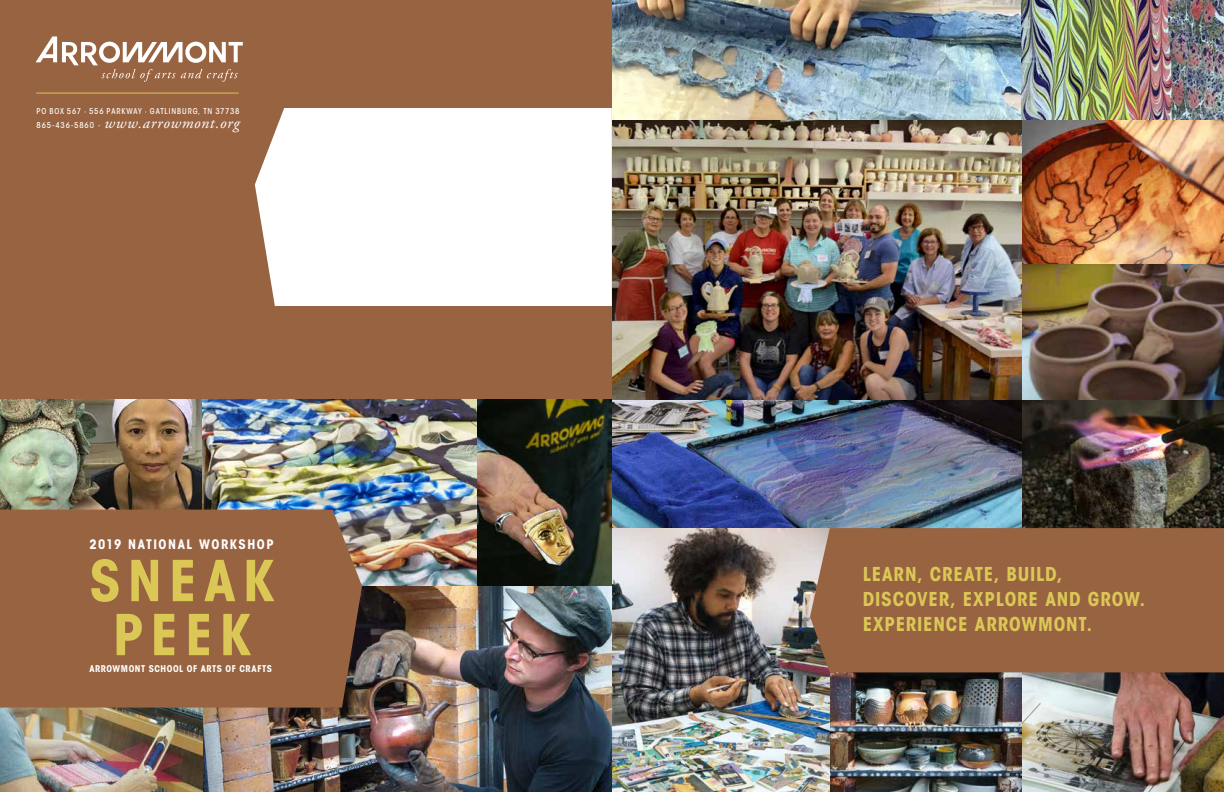
<style>
.page{position:relative;width:1224px;height:792px;background:#fff}
.page>*{position:absolute;margin:0;border:0;box-sizing:border-box;transform-origin:0 0}
.t1{font:700 condensed 55.9px/54px "ITC Avant Garde Std";letter-spacing:.125em;color:#dbc756;text-align:center}
.t2{font:700 condensed 19px/25px "ITC Avant Garde Std";letter-spacing:.045em;color:#dbc756}
.t3{font:italic 16px "Adobe Garamond Pro";letter-spacing:.045em;color:#fff}
.t4{font:700 condensed 13px "ITC Avant Garde Std";letter-spacing:.12em;color:#fff}
.t5{font:700 condensed 9.2px "ITC Avant Garde Std";letter-spacing:.06em;color:#fff}
.t6{font:500 condensed 8px "ITC Avant Garde Std";letter-spacing:.11em;color:#fff}
.s1{font-family:"ITC Avant Garde Std";font-weight:500;font-style:normal;font-stretch:condensed;font-size:8px}
.s2{font-family:"ITC Avant Garde Std";font-weight:500;font-style:normal;font-stretch:condensed;font-size:9px}
</style>
<div class="page">
<div style="left:0;top:0;width:612px;height:400px;background:#986341"></div>
<svg style="left:36px;top:36px;width:207px;height:46px"></svg>
<hr style="left:36px;top:93px;width:203px;height:1px;background:#dbc756">
<img style="left:203px;top:586px;width:409px;height:206px">
<img style="left:612px;top:400px;width:612px;height:128px">
<img style="left:0;top:708px;width:203px;height:84px">
<img style="left:0;top:400px;width:203px;height:110px">
<img style="left:612px;top:0;width:409px;height:120px">
<img style="left:1022px;top:120px;width:202px;height:280px">
<img style="left:1022px;top:672px;width:202px;height:120px">
<img style="left:1021px;top:0;width:203px;height:120px">
<img style="left:612px;top:528px;width:218px;height:264px">
<img style="left:830px;top:672px;width:192px;height:120px">
<img style="left:612px;top:120px;width:410px;height:280px">
<div style="left:810px;top:528px;width:414px;height:144px;background:#986341"></div>
<div style="left:255px;top:108px;width:357px;height:198px;background:#fff"></div>
<img style="left:203px;top:400px;width:409px;height:186px">
<div style="left:0;top:510px;width:362px;height:198px;background:#986341"></div>
<p class="t6" style="left:37px;top:106px;width:204px">PO BOX 567 · 556 PARKWAY · GATLINBURG, TN 37738</p>
<p class="t3" style="left:37px;top:113px;width:204px"><span class="s1">865-436-5860</span> <span class="s2">·</span> www.arrowmont.org</p>
<p class="t4" style="left:89px;top:536px;width:186px">2019 NATIONAL WORKSHOP</p>
<h1 class="t1" style="left:89px;top:553px;width:186px">SNEAK<br>PEEK</h1>
<p class="t5" style="left:89px;top:663px;width:184px">ARROWMONT SCHOOL OF ARTS OF CRAFTS</p>
<p class="t2" style="left:863px;top:562px;width:284px">LEARN, CREATE, BUILD,<br>DISCOVER, EXPLORE AND GROW.<br>EXPERIENCE ARROWMONT.</p>
</div>
